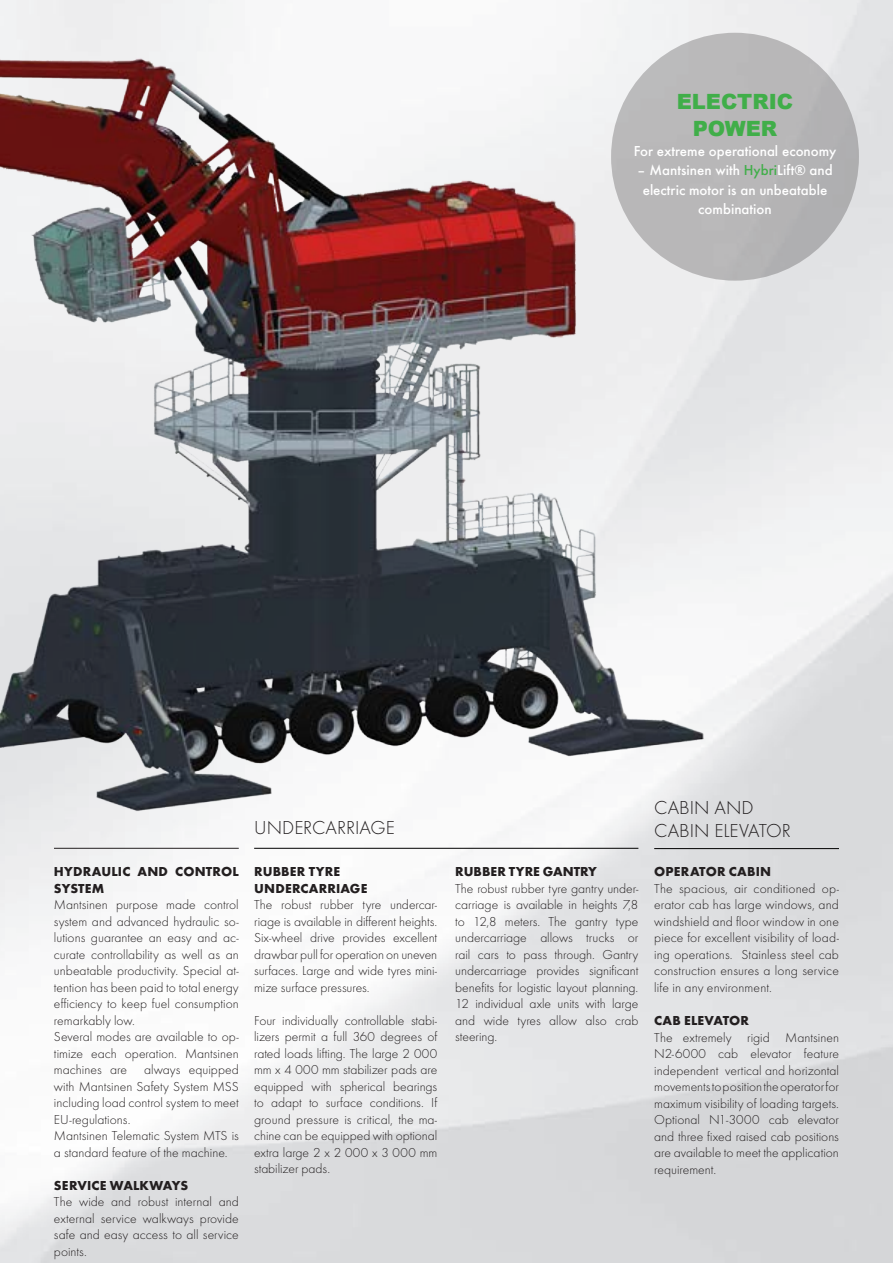
<style>
.page{position:relative;width:893px;height:1263px;background:#fff}
.page>*{position:absolute;margin:0;border:0;box-sizing:border-box;transform-origin:0 0}
.t1{font:900 21px "Arial";letter-spacing:-.005em;color:#40ae49}
.t2{font:300 19.5px "Futura TOT";color:#231f20}
.t3{font:500 15px/19.5px "Futura TOT";color:#fff;text-align:center}
.t4{font:300 13.5px/16.5px "Futura TOT";color:#231f20;text-align:justify}
.t5{font:700 13.5px/16.5px "Futura TOT";letter-spacing:.01em;color:#231f20}
.s1{color:#40ae49}
</style>
<div class="page">
<img style="left:0;top:0;width:876px;height:861px">
<hr style="left:254px;top:848px;width:384px;height:1px;background:#000">
<hr style="left:654px;top:848px;width:185px;height:1px;background:#000">
<hr style="left:54px;top:848px;width:185px;height:1px;background:#231f20">
<div style="left:611px;top:33px;width:248px;height:248px;background:#b8b7b8;border-radius:50%"></div>
<p class="t1" style="left:677px;top:86px;width:118px">ELECTRIC</p>
<p class="t1" style="left:693px;top:113px;width:86px">POWER</p>
<p class="t3" style="left:634px;top:141px;width:204px">For extreme operational economy</p>
<p class="t3" style="left:637px;top:160px;width:197px">– Mantsinen with <span class="s1">Hybri</span>Lift® and electric motor is an unbeatable combination</p>
<p class="t5" style="left:54px;top:863px;width:186px">HYDRAULIC AND CONTROL<br>SYSTEM</p>
<p class="t4" style="left:54px;top:897px;width:186px">Mantsinen purpose made control system and advanced hydraulic so&shy;lutions guarantee an easy and ac&shy;curate controllability as well as an unbeatable productivity. Special at&shy;tention has been paid to total energy efficiency to keep fuel consumption remarkably low.</p>
<p class="t4" style="left:54px;top:1029px;width:186px">Several modes are available to op&shy;timize each operation. Mantsinen machines are</p>
<p class="t4" style="left:54px;top:1062px;width:186px;text-indent:90px">always equipped with Mantsinen Safety System MSS including load control system to meet EU-regulations.</p>
<p class="t4" style="left:54px;top:1128px;width:186px">Mantsinen Telematic System MTS is a standard feature of the machine.</p>
<p class="t5" style="left:54px;top:1177px;width:136px">SERVICE WALKWAYS</p>
<p class="t4" style="left:54px;top:1194px;width:186px">The wide and robust internal and external service walkways provide safe and easy access to all service points.</p>
<p class="t2" style="left:254px;top:816px;width:142px">UNDERCARRIAGE</p>
<p class="t5" style="left:254px;top:863px;width:87px">RUBBER TYRE</p>
<p class="t5" style="left:254px;top:880px;width:115px">UNDERCARRIAGE</p>
<p class="t4" style="left:254px;top:897px;width:185px">The robust rubber tyre undercar&shy;riage is available in different heights.<br>Six-wheel drive provides excellent drawbar pull for operation on uneven surfaces. Large and wide tyres mini&shy;mize surface pressures.</p>
<p class="t4" style="left:254px;top:1012px;width:185px">Four individually controllable stabi&shy;lizers permit a full 360 degrees of rated loads lifting. The large 2 000 mm x 4 000 mm stabilizer pads are equipped with spherical bearings to adapt to surface conditions. If ground pressure is critical, the ma&shy;chine can be equipped with optional extra large 2 x 2 000 x 3 000 mm stabilizer pads.</p>
<p class="t5" style="left:455px;top:863px;width:143px">RUBBER TYRE GANTRY</p>
<p class="t4" style="left:455px;top:880px;width:185px">The robust rubber tyre gantry under&shy;carriage is available in heights 7,8 to 12,8 meters. The gantry type undercarriage allows trucks or rail cars to pass through. Gantry undercarriage provides significant benefits for logistic layout planning.<br>12 individual axle units with large and wide tyres allow also crab steering.</p>
<p class="t2" style="left:654px;top:797px;width:101px">CABIN AND</p>
<p class="t2" style="left:654px;top:819px;width:138px">CABIN ELEVATOR</p>
<p class="t5" style="left:654px;top:863px;width:118px">OPERATOR CABIN</p>
<p class="t4" style="left:654px;top:880px;width:186px">The spacious, air conditioned op&shy;erator cab has large windows, and windshield and floor window in one piece for excellent visibility of load&shy;ing operations. Stainless steel cab construction ensures a long service life in any environment.</p>
<p class="t5" style="left:654px;top:1012px;width:96px">CAB ELEVATOR</p>
<p class="t4" style="left:654px;top:1029px;width:186px">The extremely rigid Mantsinen N2-6000 cab elevator feature independent vertical and horizontal movements to position the operator for maximum visibility of loading targets.<br>Optional N1-3000 cab elevator and three fixed raised cab positions are available to meet the application requirement.</p>
</div>
